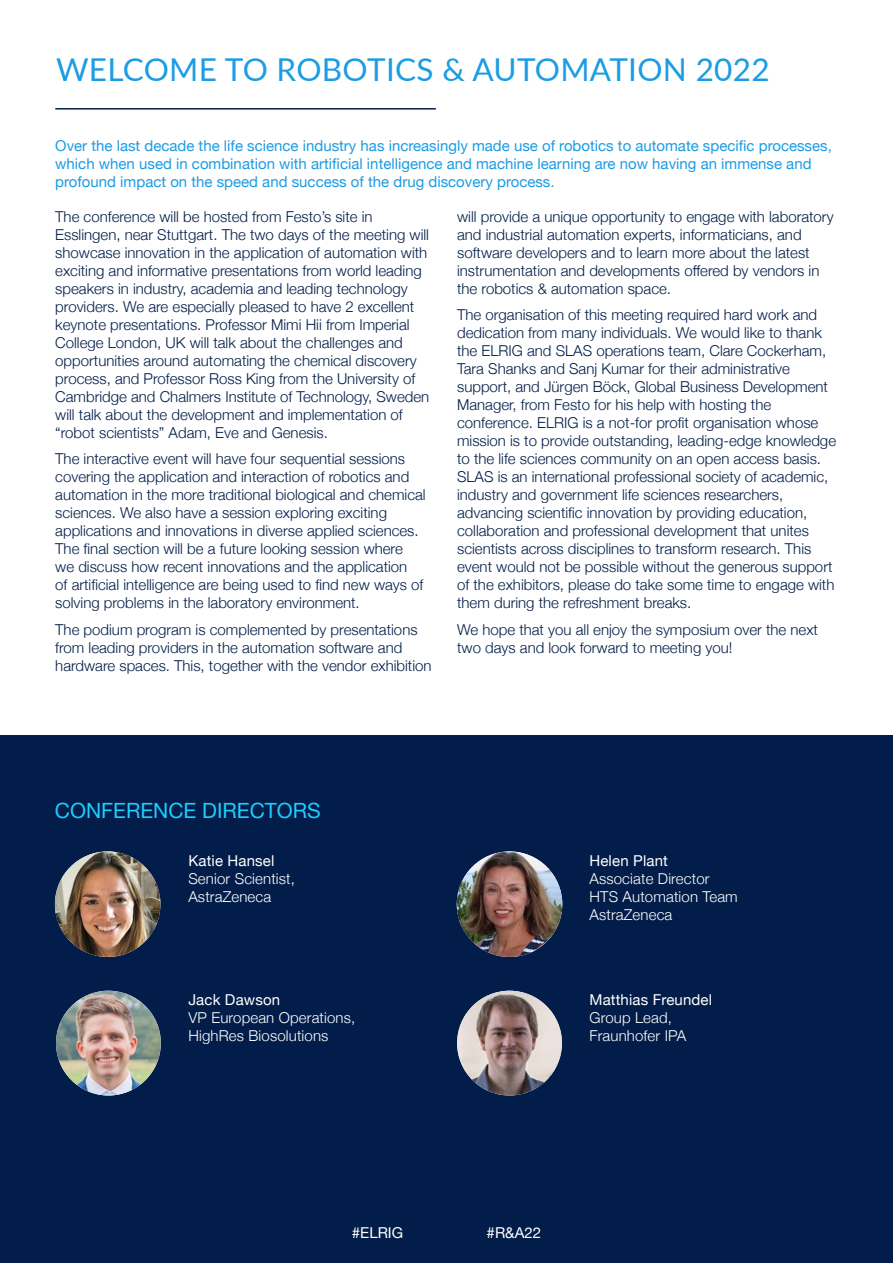
<style>
.page{position:relative;width:893px;height:1263px;background:#fff}
.page>*{position:absolute;margin:0;border:0;box-sizing:border-box;transform-origin:0 0}
.t1{font:31.5px "Lato";letter-spacing:.01em;color:#1c9ce3}
.t2{font:21px "Helvetica Neue";color:#1cceff}
.t3{font:300 15px/18px "Helvetica Neue";color:#021d49}
.t4{font:15px/18px "Helvetica Neue";color:#1c9ce3}
.t5{font:300 15px/18px "Helvetica Neue";letter-spacing:.01em;color:#fff}
.t6{font:15px "Helvetica Neue";letter-spacing:.01em;color:#fff}
</style>
<div class="page">
<div style="left:0;top:736px;width:893px;height:527px;background:#021d49"></div>
<hr style="left:55px;top:108px;width:381px;height:2px;background:#021d49">
<img style="left:55px;top:851px;width:105px;height:106px;border-radius:53px">
<img style="left:457px;top:851px;width:105px;height:106px;border-radius:53px">
<img style="left:56px;top:991px;width:105px;height:104px;border-radius:52px">
<img style="left:457px;top:991px;width:105px;height:104px;border-radius:52px">
<h1 class="t1" style="left:56px;top:47px;width:715px">WELCOME TO ROBOTICS &amp; AUTOMATION 2022</h1>
<p class="t4" style="left:55px;top:138px;width:778px">Over the last decade the life science industry has increasingly made use of robotics to automate specific processes, which when used in combination with artificial intelligence and machine learning are now having an immense and profound impact on the speed and success of the drug discovery process.</p>
<p class="t3" style="left:55px;top:206px;width:375px">The conference will be hosted from Festo’s site in Esslingen, near Stuttgart. The two days of the meeting will showcase innovation in the application of automation with exciting and informative presentations from world leading speakers in industry, academia and leading technology providers. We are especially pleased to have 2 excellent keynote presentations. Professor Mimi Hii from Imperial College London, UK will talk about the challenges and opportunities around automating the chemical discovery process, and Professor Ross King from the University of Cambridge and Chalmers Institute of Technology, Sweden will talk about the development and implementation of “robot scientists” Adam, Eve and Genesis.</p>
<p class="t3" style="left:55px;top:449px;width:372px">The interactive event will have four sequential sessions covering the application and interaction of robotics and automation in the more traditional biological and chemical sciences. We also have a session exploring exciting applications and innovations in diverse applied sciences.<br>The final section will be a future looking session where<br>we discuss how recent innovations and the application<br>of artificial intelligence are being used to find new ways of solving problems in the laboratory environment.</p>
<p class="t3" style="left:55px;top:619px;width:378px">The podium program is complemented by presentations from leading providers in the automation software and hardware spaces. This, together with the vendor exhibition</p>
<p class="t3" style="left:457px;top:206px;width:378px">will provide a unique opportunity to engage with laboratory and industrial automation experts, informaticians, and software developers and to learn more about the latest instrumentation and developments offered by vendors in the robotics &amp; automation space.</p>
<p class="t3" style="left:457px;top:305px;width:380px">The organisation of this meeting required hard work and dedication from many individuals. We would like to thank the ELRIG and SLAS operations team, Clare Cockerham, Tara Shanks and Sanj Kumar for their administrative support, and Jürgen Böck, Global Business Development Manager, from Festo for his help with hosting the conference. ELRIG is a not-for profit organisation whose mission is to provide outstanding, leading-edge knowledge to the life sciences community on an open access basis.<br>SLAS is an international professional society of academic, industry and government life sciences researchers, advancing scientific innovation by providing education, collaboration and professional development that unites scientists across disciplines to transform research. This event would not be possible without the generous support of the exhibitors, please do take some time to engage with them during the refreshment breaks.</p>
<p class="t3" style="left:457px;top:619px;width:362px">We hope that you all enjoy the symposium over the next two days and look forward to meeting you!</p>
<h2 class="t2" style="left:55px;top:796px;width:267px">CONFERENCE DIRECTORS</h2>
<p class="t6" style="left:188px;top:850px;width:88px">Katie Hansel</p>
<p class="t5" style="left:188px;top:868px;width:108px">Senior Scientist,<br>AstraZeneca</p>
<p class="t6" style="left:188px;top:989px;width:93px">Jack Dawson</p>
<p class="t5" style="left:188px;top:1008px;width:168px">VP European Operations,<br>HighRes Biosolutions</p>
<p class="t6" style="left:589px;top:849px;width:80px">Helen Plant</p>
<p class="t5" style="left:589px;top:868px;width:150px">Associate Director<br>HTS Automation Team<br>AstraZeneca</p>
<p class="t6" style="left:589px;top:989px;width:124px">Matthias Freundel</p>
<p class="t5" style="left:589px;top:1008px;width:98px">Group Lead,<br>Fraunhofer IPA</p>
<p class="t6" style="left:352px;top:1221px;width:53px">#ELRIG</p>
<p class="t6" style="left:487px;top:1221px;width:56px">#R&amp;A22</p>
</div>
